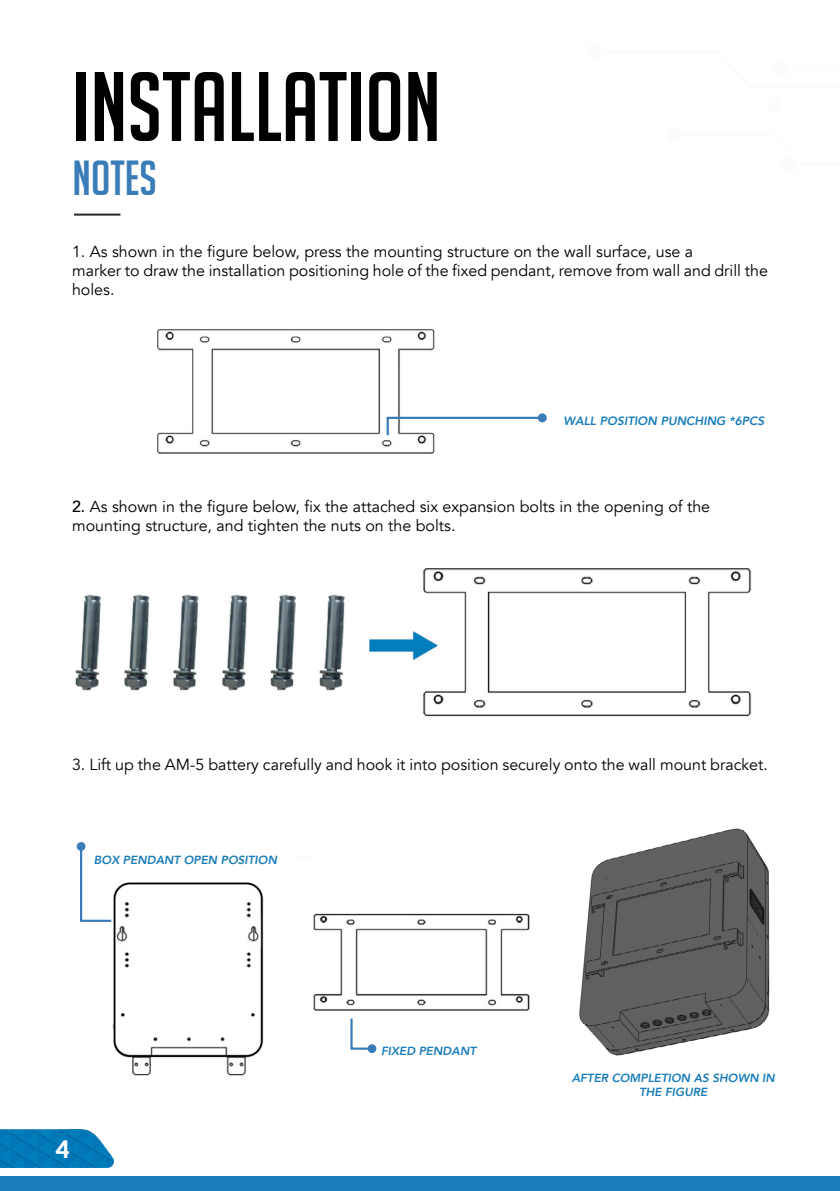
<style>
.page{position:relative;width:840px;height:1191px;background:#fff}
.page>*{position:absolute;margin:0;border:0;box-sizing:border-box;transform-origin:0 0}
.t1{font:96px "Big Noodle Titling";color:#000}
.t2{font:48px "Big Noodle Titling";color:#3a7cb7}
.t3{font:900 24px "Lato";color:#fff}
.t4{font:16px/19.2px "Avenir";color:#000}
.t5{font:italic 800 12px "Avenir";color:#187dba}
.t6{font:italic 800 11.8px/13.8px "Avenir";color:#187dba;text-align:center}
.s1{font-weight:500}
</style>
<div class="page">
<div style="left:0;top:1176px;width:839px;height:15px;background:#187dba"></div>
<img style="left:0;top:1129px;width:113px;height:38px">
<img style="left:579px;top:828px;width:191px;height:228px">
<hr style="left:74px;top:214px;width:46px;height:2px;background:#222729">
<img style="left:112px;top:882px;width:152px;height:194px">
<svg style="left:80px;top:845px;width:33px;height:78px"></svg>
<div style="left:77px;top:842px;width:8px;height:9px;background:#3a7cb7;border-radius:50%"></div>
<img style="left:313px;top:913px;width:217px;height:140px">
<svg style="left:349px;top:1016px;width:25px;height:34px"></svg>
<div style="left:367px;top:1044px;width:9px;height:9px;background:#3a7cb7;border-radius:50%"></div>
<img style="left:75px;top:568px;width:677px;height:149px">
<img style="left:157px;top:329px;width:278px;height:125px">
<svg style="left:385px;top:415px;width:159px;height:22px"></svg>
<div style="left:537px;top:413px;width:9px;height:9px;background:#3a7cb7;border-radius:50%"></div>
<h1 class="t1" style="left:72px;top:55px;width:370px">INSTALLATION</h1>
<h2 class="t2" style="left:72px;top:152px;width:86px">NOTES</h2>
<p class="t4" style="left:72px;top:242px;width:697px">1. As shown in the figure below, press the mounting structure on the wall surface, use a<br>marker to draw the installation positioning hole of the fixed pendant, remove from wall and drill the holes.</p>
<p class="t5" style="left:563px;top:414px;width:202px">WALL POSITION PUNCHING *6PCS</p>
<p class="t4" style="left:72px;top:497px;width:639px"><span class="s1">2.</span> As shown in the figure below, fix the attached six expansion bolts in the opening of the mounting structure, and tighten the nuts on the bolts.</p>
<p class="t4" style="left:72px;top:755px;width:696px">3. Lift up the AM-5 battery carefully and hook it into position securely onto the wall mount bracket.</p>
<p class="t6" style="left:94px;top:853px;width:184px">BOX PENDANT OPEN POSITION</p>
<h3 class="t3" style="left:56px;top:1131px;width:15px">4</h3>
<p class="t6" style="left:381px;top:1044px;width:96px">FIXED PENDANT</p>
<p class="t6" style="left:571px;top:1071px;width:204px">AFTER COMPLETION AS SHOWN IN<br>THE FIGURE</p>
</div>
